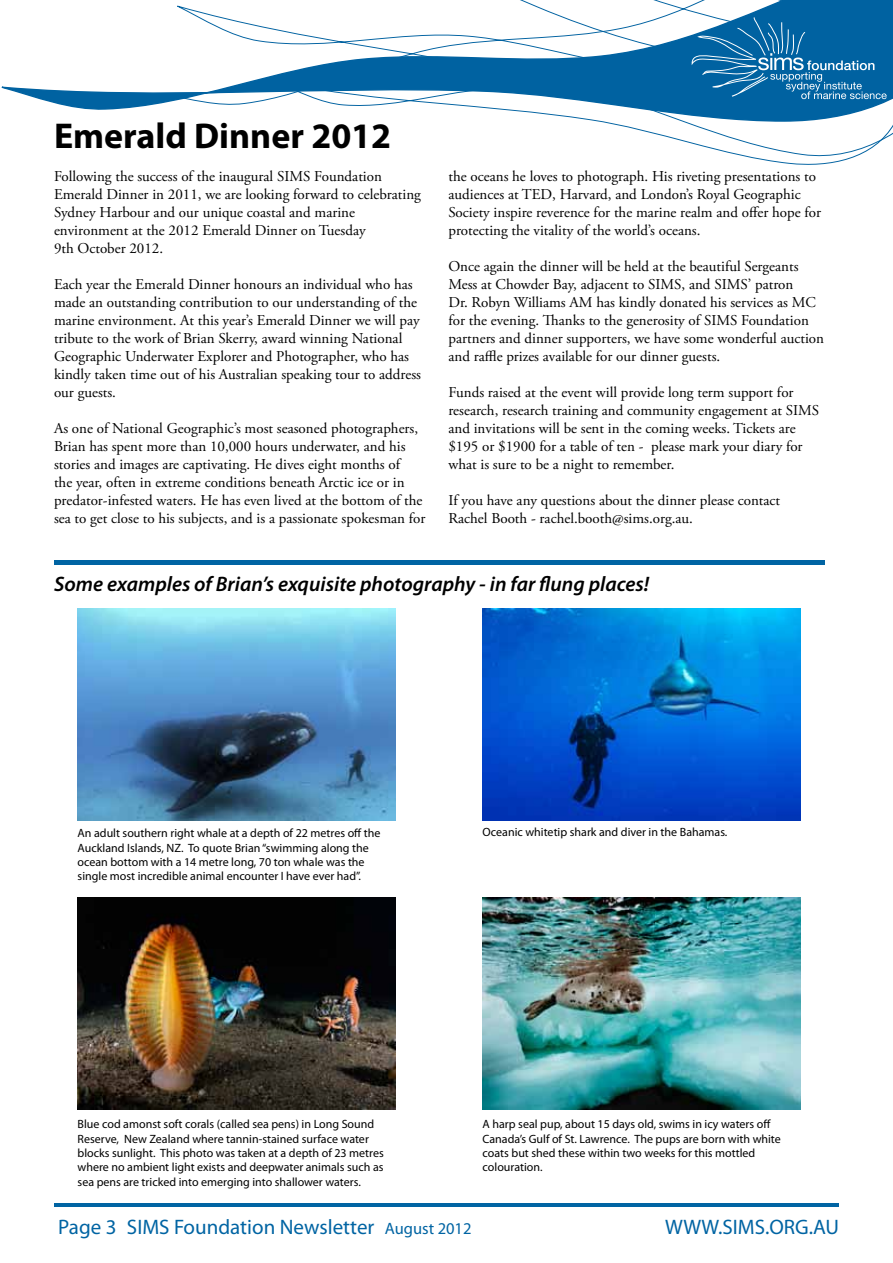
<style>
.page{position:relative;width:893px;height:1263px;background:#fff}
.page>*{position:absolute;margin:0;border:0;box-sizing:border-box;transform-origin:0 0}
.t1{font:700 36px "Myriad Pro";color:#000}
.t2{font:italic 600 21px "Myriad Pro";color:#000}
.t3{font:21px "Myriad Pro";color:#0064a3}
.t4{font:15px/18px "Adobe Garamond Pro";color:#000}
.t5{font:12px/14.4px "Myriad Pro";color:#000}
.s1{font-size:16.5px}
</style>
<div class="page">
<svg style="left:1px;top:0;width:892px;height:164px"></svg>
<svg style="left:692px;top:17px;width:195px;height:82px;background:#2377ae"></svg>
<hr style="left:54px;top:1203px;width:785px;height:3px;background:#0064a3">
<hr style="left:54px;top:560px;width:771px;height:4px;background:#0064a3">
<img style="left:78px;top:608px;width:318px;height:212px">
<img style="left:483px;top:608px;width:318px;height:212px">
<img style="left:78px;top:898px;width:318px;height:212px">
<img style="left:483px;top:898px;width:318px;height:212px">
<h1 class="t1" style="left:54px;top:112px;width:339px">Emerald Dinner 2012</h1>
<p class="t4" style="left:54px;top:168px;width:368px">Following the success of the inaugural SIMS Foundation Emerald Dinner in 2011, we are looking forward to celebrating Sydney Harbour and our unique coastal and marine environment at the 2012 Emerald Dinner on Tuesday<br>9th October 2012.</p>
<p class="t4" style="left:54px;top:276px;width:369px">Each year the Emerald Dinner honours an individual who has made an outstanding contribution to our understanding of the marine environment. At this year’s Emerald Dinner we will pay tribute to the work of Brian Skerry, award winning National Geographic Underwater Explorer and Photographer, who has kindly taken time out of his Australian speaking tour to address our guests.</p>
<p class="t4" style="left:54px;top:420px;width:373px">As one of National Geographic’s most seasoned photographers, Brian has spent more than 10,000 hours underwater, and his stories and images are captivating. He dives eight months of<br>the year, often in extreme conditions beneath Arctic ice or in predator-infested waters. He has even lived at the bottom of the sea to get close to his subjects, and is a passionate spokesman for</p>
<p class="t4" style="left:448px;top:168px;width:374px">the oceans he loves to photograph. His riveting presentations to audiences at TED, Harvard, and London’s Royal Geographic Society inspire reverence for the marine realm and offer hope for protecting the vitality of the world’s oceans.</p>
<p class="t4" style="left:448px;top:258px;width:377px">Once again the dinner will be held at the beautiful Sergeants Mess at Chowder Bay, adjacent to SIMS, and SIMS’ patron<br>Dr. Robyn Williams AM has kindly donated his services as MC for the evening. Thanks to the generosity of SIMS Foundation partners and dinner supporters, we have some wonderful auction and raffle prizes available for our dinner guests.</p>
<p class="t4" style="left:448px;top:384px;width:372px">Funds raised at the event will provide long term support for research, research training and community engagement at SIMS and invitations will be sent in the coming weeks. Tickets are $195 or $1900 for a table of ten - please mark your diary for what is sure to be a night to remember.</p>
<p class="t4" style="left:448px;top:492px;width:333px">If you have any questions about the dinner please contact<br>Rachel Booth - rachel.booth@sims.org.au.</p>
<h2 class="t2" style="left:54px;top:570px;width:597px">Some examples of Brian’s exquisite photography - in far flung places!</h2>
<p class="t5" style="left:78px;top:826px;width:304px">An adult southern right whale at a depth of 22 metres off the Auckland Islands, NZ. To quote Brian “swimming along the ocean bottom with a 14 metre long, 70 ton whale was the single most incredible animal encounter I have ever had”.</p>
<p class="t5" style="left:483px;top:825px;width:246px">Oceanic whitetip shark and diver in the Bahamas.</p>
<p class="t5" style="left:78px;top:1117px;width:308px">Blue cod amonst soft corals (called sea pens) in Long Sound Reserve, New Zealand where tannin-stained surface water blocks sunlight. This photo was taken at a depth of 23 metres where no ambient light exists and deepwater animals such as sea pens are tricked into emerging into shallower waters.</p>
<p class="t5" style="left:483px;top:1117px;width:300px">A harp seal pup, about 15 days old, swims in icy waters off Canada’s Gulf of St. Lawrence. The pups are born with white coats but shed these within two weeks for this mottled colouration.</p>
<h2 class="t3" style="left:58px;top:1214px;width:415px">Page 3 SIMS Foundation Newsletter <span class="s1">August 2012</span></h2>
<h2 class="t3" style="left:665px;top:1214px;width:175px">WWW.SIMS.ORG.AU</h2>
</div>
